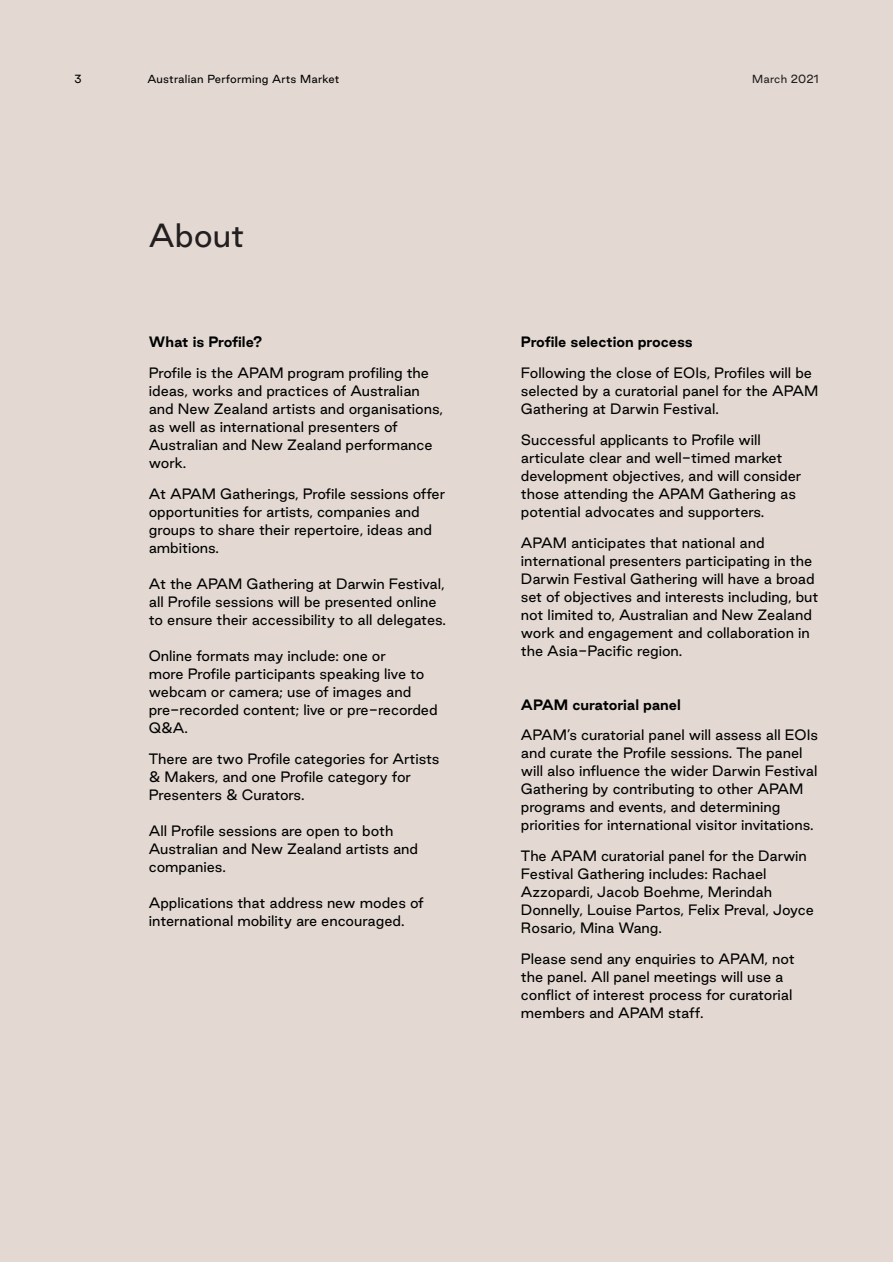
<style>
.page{position:relative;width:893px;height:1263px;background:#fff}
.page>*{position:absolute;margin:0;border:0;box-sizing:border-box;transform-origin:0 0}
.NEW_HEADINGS{font:30px "Good Sans";color:#231f20}
.Body_Copy_9pt{font:13.5px/18px "Good Sans";color:#000101}
.Body_Copy_9pt-2{font:700 13.5px "Good Sans";color:#000101}
.t1{font:10.5px "Good Sans";letter-spacing:.025em;color:#000101}
.t2{font:10.5px "Good Sans";letter-spacing:.02em;color:#231f20}
.s1{color:#e4d9d2}
</style>
<div class="page">
<div style="left:0;top:0;width:893px;height:1262px;background:#e4d9d2"></div>
<p class="t1" style="left:74px;top:71px;width:9px">3</p>
<p class="t1" style="left:147px;top:72px;width:194px">Australian Performing Arts Market</p>
<p class="NEW_HEADINGS" style="left:149px;top:214px;width:97px">About</p>
<p class="Body_Copy_9pt-2" style="left:149px;top:332px;width:115px">What is Profile?</p>
<p class="Body_Copy_9pt" style="left:149px;top:364px;width:296px">Profile is the APAM program profiling the ideas, works and practices of Australian and New Zealand artists and organisations, as well as international presenters of Australian and New Zealand performance work.</p>
<p class="Body_Copy_9pt" style="left:149px;top:484px;width:298px">At APAM Gatherings, Profile sessions offer opportunities for artists, companies and groups to share their repertoire, ideas and ambitions.</p>
<p class="Body_Copy_9pt" style="left:149px;top:574px;width:299px">At the APAM Gathering at Darwin Festival, all Profile sessions will be presented online to ensure their accessibility to all delegates.</p>
<p class="Body_Copy_9pt" style="left:149px;top:646px;width:290px">Online formats may include: one or<br>more Profile participants speaking live to webcam or camera; use of images and pre-recorded content; live or pre-recorded<br>Q&amp;A.</p>
<p class="Body_Copy_9pt" style="left:149px;top:749px;width:292px">There are two Profile categories for Artists &amp; Makers, and one Profile category for<br>Presenters &amp; Curators.</p>
<p class="Body_Copy_9pt" style="left:149px;top:821px;width:271px">All Profile sessions are open to both<br>Australian and New Zealand artists and companies.</p>
<p class="Body_Copy_9pt" style="left:149px;top:893px;width:276px">Applications that address new modes of international mobility are encouraged.</p>
<p class="t2" style="left:752px;top:72px;width:76px">March 2021<span class="s1">9</span></p>
<p class="Body_Copy_9pt-2" style="left:521px;top:332px;width:173px">Profile selection process</p>
<p class="Body_Copy_9pt" style="left:521px;top:364px;width:299px">Following the close of EOIs, Profiles will be selected by a curatorial panel for the APAM<br>Gathering at Darwin Festival.</p>
<p class="Body_Copy_9pt" style="left:521px;top:430px;width:282px">Successful applicants to Profile will articulate clear and well-timed market development objectives, and will consider those attending the APAM Gathering as potential advocates and supporters.</p>
<p class="Body_Copy_9pt" style="left:521px;top:533px;width:299px">APAM anticipates that national and international presenters participating in the Darwin Festival Gathering will have a broad set of objectives and interests including, but not limited to, Australian and New Zealand work and engagement and collaboration in the Asia-Pacific region.</p>
<p class="Body_Copy_9pt-2" style="left:521px;top:694px;width:161px">APAM curatorial panel</p>
<p class="Body_Copy_9pt" style="left:521px;top:726px;width:299px">APAM’s curatorial panel will assess all EOIs and curate the Profile sessions. The panel will also influence the wider Darwin Festival Gathering by contributing to other APAM programs and events, and determining priorities for international visitor invitations.</p>
<p class="Body_Copy_9pt" style="left:521px;top:847px;width:295px">The APAM curatorial panel for the Darwin Festival Gathering includes: Rachael Azzopardi, Jacob Boehme, Merindah Donnelly, Louise Partos, Felix Preval, Joyce Rosario, Mina Wang.</p>
<p class="Body_Copy_9pt" style="left:521px;top:949px;width:275px">Please send any enquiries to APAM, not the panel. All panel meetings will use a conflict of interest process for curatorial members and APAM staff.</p>
</div>
